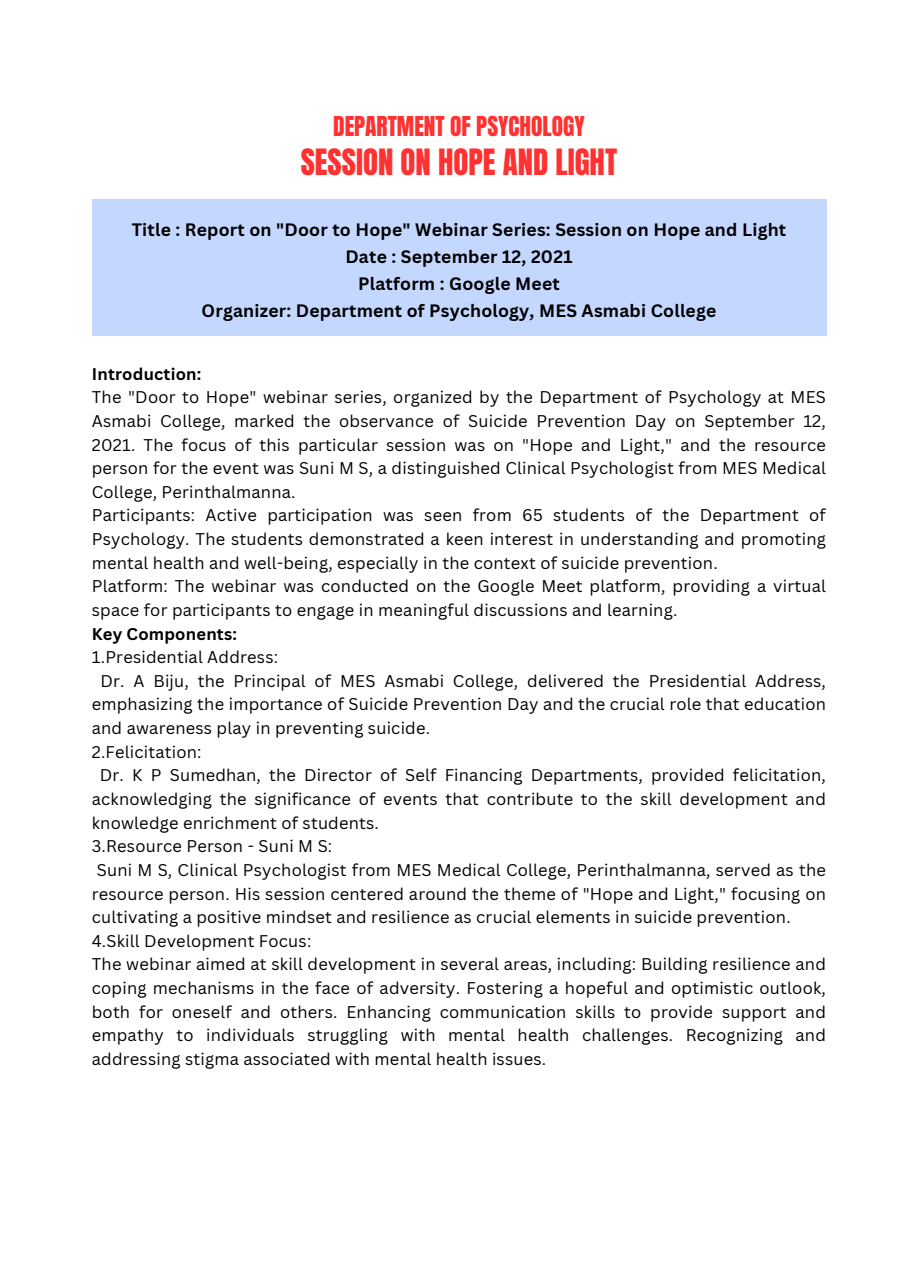
<style>
.page{position:relative;width:918px;height:1265px;background:#fff}
.page>*{position:absolute;margin:0;border:0;box-sizing:border-box;transform-origin:0 0}
.t1{font:30.75px "Anton";color:#ff3131}
.t2{font:23.25px "Anton";color:#ff3131}
.t3{font:700 17.55px/27px "Canva Sans";letter-spacing:.015em;color:#000;text-align:center}
.t4{font:16.5px/23.7px "Canva Sans";letter-spacing:.015em;color:#000;text-align:justify}
.t5{font:700 16.5px "Canva Sans";letter-spacing:.015em;color:#000}
</style>
<div class="page">
<div style="left:92px;top:199px;width:734px;height:137px;background:#c4d7ff"></div>
<p class="t2" style="left:333px;top:109px;width:253px">DEPARTMENT OF PSYCHOLOGY</p>
<p class="t1" style="left:301px;top:140px;width:318px">SESSION ON HOPE AND LIGHT</p>
<p class="t3" style="left:132px;top:216px;width:656px">Title : Report on "Door to Hope" Webinar Series: Session on Hope and Light Date : September 12, 2021<br>Platform : Google Meet<br>Organizer: Department of Psychology, MES Asmabi College</p>
<h1 class="t5" style="left:92px;top:362px;width:111px">Introduction:</h1>
<h2 class="t4" style="left:92px;top:385px;width:736px">The "Door to Hope" webinar series, organized by the Department of Psychology at MES Asmabi College, marked the observance of Suicide Prevention Day on September 12, 2021. The focus of this particular session was on "Hope and Light," and the resource person for the event was Suni M S, a distinguished Clinical Psychologist from MES Medical College, Perinthalmanna.</h2>
<p class="t4" style="left:92px;top:503px;width:736px">Participants: Active participation was seen from 65 students of the Department of Psychology. The students demonstrated a keen interest in understanding and promoting mental health and well-being, especially in the context of suicide prevention.</p>
<p class="t4" style="left:92px;top:574px;width:736px">Platform: The webinar was conducted on the Google Meet platform, providing a virtual space for participants to engage in meaningful discussions and learning.</p>
<p class="t5" style="left:92px;top:622px;width:147px">Key Components:</p>
<p class="t4" style="left:92px;top:645px;width:188px">1.Presidential Address:</p>
<p class="t4" style="left:92px;top:668px;width:736px;text-indent:9px">Dr. A Biju, the Principal of MES Asmabi College, delivered the Presidential Address, emphasizing the importance of Suicide Prevention Day and the crucial role that education and awareness play in preventing suicide.</p>
<p class="t4" style="left:92px;top:739px;width:111px">2.Felicitation:</p>
<p class="t4" style="left:92px;top:763px;width:736px;text-indent:8px">Dr. K P Sumedhan, the Director of Self Financing Departments, provided felicitation, acknowledging the significance of events that contribute to the skill development and knowledge enrichment of students.</p>
<p class="t4" style="left:92px;top:834px;width:242px">3.Resource Person - Suni M S:</p>
<p class="t4" style="left:92px;top:857px;width:736px;text-indent:5px">Suni M S, Clinical Psychologist from MES Medical College, Perinthalmanna, served as the resource person. His session centered around the theme of "Hope and Light," focusing on cultivating a positive mindset and resilience as crucial elements in suicide prevention.</p>
<p class="t4" style="left:92px;top:928px;width:221px">4.Skill Development Focus:</p>
<p class="t4" style="left:92px;top:952px;width:736px">The webinar aimed at skill development in several areas, including: Building resilience and coping mechanisms in the face of adversity. Fostering a hopeful and optimistic outlook, both for oneself and others. Enhancing communication skills to provide support and empathy to individuals struggling with mental health challenges. Recognizing and addressing stigma associated with mental health issues.</p>
</div>
